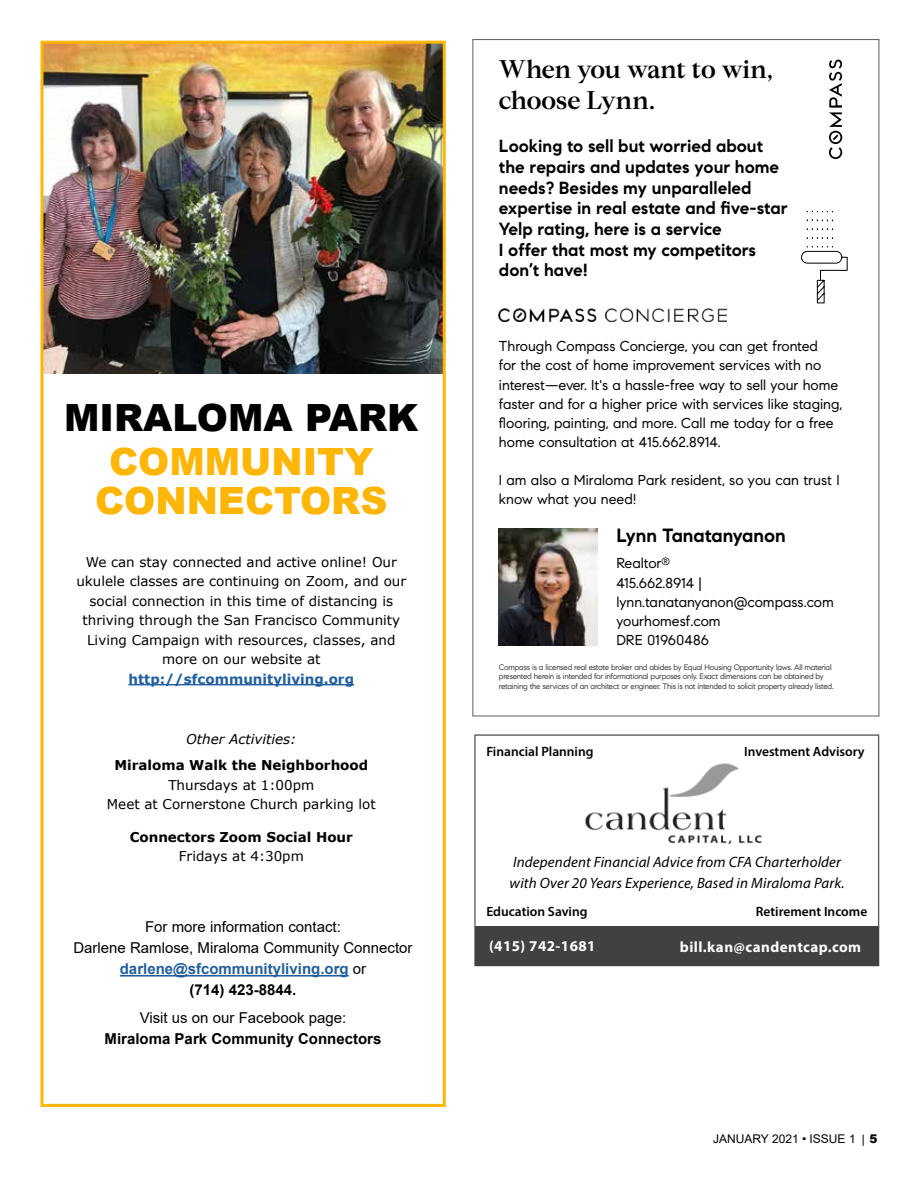
<style>
.page{position:relative;width:918px;height:1188px;background:#fff}
.page>*{position:absolute;margin:0;border:0;box-sizing:border-box;transform-origin:0 0}
.t1{font:900 37.5px/39px "Arial";color:#ffb607;text-align:center}
.t2{font:900 37.5px "Arial";color:#000}
.t3{font:600 25.5px/30.5px "Compass Serif";letter-spacing:-.015em;color:#000}
.t4{font:700 19.05px "Compass Sans";color:#000}
.t5{font:700 17.55px/20.7px "Compass Sans";color:#000}
.t6{font:15px/21px "Arial";color:#000;text-align:center}
.t7{font:italic 15px/21px "Myriad Pro";letter-spacing:.01em;color:#000}
.t8{font:700 15px "Myriad Pro";letter-spacing:.03em;color:#fff}
.t9{font:700 15px "Arial";color:#000}
.t10{font:14.25px/19px "Compass Sans";color:#000}
.t11{font:13.5px/19.5px "Verdana";color:#000;text-align:center}
.t12{font:600 13.5px "Myriad Pro";color:#000}
.t13{font:700 13.5px "Verdana";color:#000}
.t14{font:700 13.5px "Verdana";color:#215e9e}
.t15{font:italic 13.5px "Verdana";color:#000}
.t16{font:12px "Arial";color:#000}
.t17{font:7.95px/9.6px "Compass Sans";letter-spacing:-.03em;color:#373a36}
.s1{font-weight:700;color:#215e9e}
.s2{font-weight:700}
.s3{font-family:"Rockwell"}
.s4{font-weight:900}
</style>
<div class="page">
<img style="left:499px;top:528px;width:98px;height:118px">
<svg style="left:829px;top:60px;width:13px;height:99px"></svg>
<img style="left:499px;top:308px;width:228px;height:13px">
<svg style="left:801px;top:247px;width:47px;height:57px"></svg>
<svg style="left:807px;top:211px;width:26px;height:28px"></svg>
<img style="left:44px;top:45px;width:398px;height:329px">
<div style="left:40px;top:41px;width:406px;height:1066px;border:3px solid #ffb607"></div>
<hr style="left:128px;top:684px;width:226px;height:1px;background:#215e9e">
<hr style="left:120px;top:975px;width:229px;height:2px;background:#215e9e">
<div style="left:476px;top:926px;width:403px;height:40px;background:#414042"></div>
<img style="left:585px;top:763px;width:177px;height:81px">
<h1 class="t2" style="left:64px;top:391px;width:356px">MIRALOMA PARK</h1>
<h1 class="t1" style="left:95px;top:441px;width:294px">COMMUNITY<br>CONNECTORS</h1>
<p class="t11" style="left:76px;top:552px;width:331px">We can stay connected and active online! Our ukulele classes are continuing on Zoom, and our social connection in this time of distancing is thriving through the San Francisco Community Living Campaign with resources, classes, and more on our website at</p>
<p class="t14" style="left:128px;top:669px;width:227px">http://sfcommunityliving.org</p>
<p class="t15" style="left:186px;top:730px;width:112px">Other Activities:</p>
<p class="t13" style="left:114px;top:756px;width:255px">Miraloma Walk the Neighborhood</p>
<p class="t11" style="left:107px;top:775px;width:270px">Thursdays at 1:00pm<br>Meet at Cornerstone Church parking lot</p>
<p class="t13" style="left:130px;top:828px;width:225px">Connectors Zoom Social Hour</p>
<p class="t11" style="left:179px;top:847px;width:127px">Fridays at 4:30pm</p>
<p class="t6" style="left:73px;top:916px;width:341px">For more information contact:<br>Darlene Ramlose, Miraloma Community Connector <span class="s1">darlene@sfcommunityliving.org</span> or<br><span class="s2">(714) 423-8844.</span></p>
<p class="t6" style="left:140px;top:1007px;width:208px">Visit us on our Facebook page:</p>
<p class="t9" style="left:105px;top:1028px;width:278px">Miraloma Park Community Connectors</p>
<h2 class="t3" style="left:499px;top:54px;width:276px">When you want to win, choose Lynn.</h2>
<p class="t5" style="left:499px;top:136px;width:290px">Looking to sell but worried about the repairs and updates your home needs? Besides my unparalleled expertise in real estate and five-star<br>Yelp rating, here is a service<br>I offer that most my competitors don’t have!</p>
<p class="t10" style="left:499px;top:337px;width:345px">Through Compass Concierge, you can get fronted<br>for the cost of home improvement services with no interest—ever. It's a hassle-free way to sell your home faster and for a higher price with services like staging, flooring, painting, and more. Call me today for a free home consultation at 415.662.8914.</p>
<p class="t10" style="left:499px;top:470px;width:342px">I am also a Miraloma Park resident, so you can trust I know what you need!</p>
<h3 class="t4" style="left:616px;top:524px;width:171px">Lynn Tanatanyanon</h3>
<p class="t10" style="left:616px;top:554px;width:219px">Realtor<sup>®<br></sup>415.662.8914 | lynn.tanatanyanon@compass.com yourhomesf.com<br>DRE 01960486</p>
<p class="t17" style="left:499px;top:662px;width:336px">Compass is a licensed real estate broker and abides by Equal Housing Opportunity laws. All material presented herein is intended for informational purposes only. Exact dimensions can be obtained by retaining the services of an architect or engineer. This is not intended to solicit property already listed.</p>
<p class="t12" style="left:486px;top:743px;width:109px">Financial Planning</p>
<p class="t12" style="left:744px;top:743px;width:122px">Investment Advisory</p>
<p class="t7" style="left:510px;top:851px;width:336px">Independent Financial Advice from CFA Charterholder with Over 20 Years Experience, Based in Miraloma Park.</p>
<p class="t12" style="left:486px;top:903px;width:103px">Education Saving</p>
<p class="t8" style="left:489px;top:937px;width:108px">(415) 742-1681</p>
<p class="t12" style="left:756px;top:903px;width:113px">Retirement Income</p>
<p class="t8" style="left:680px;top:938px;width:183px">bill.kan@candentcap.com</p>
<p class="t16" style="left:713px;top:1130px;width:166px">JANUARY 2021 • ISSUE 1 <span class="s3">|</span> <span class="s4">5</span></p>
</div>
